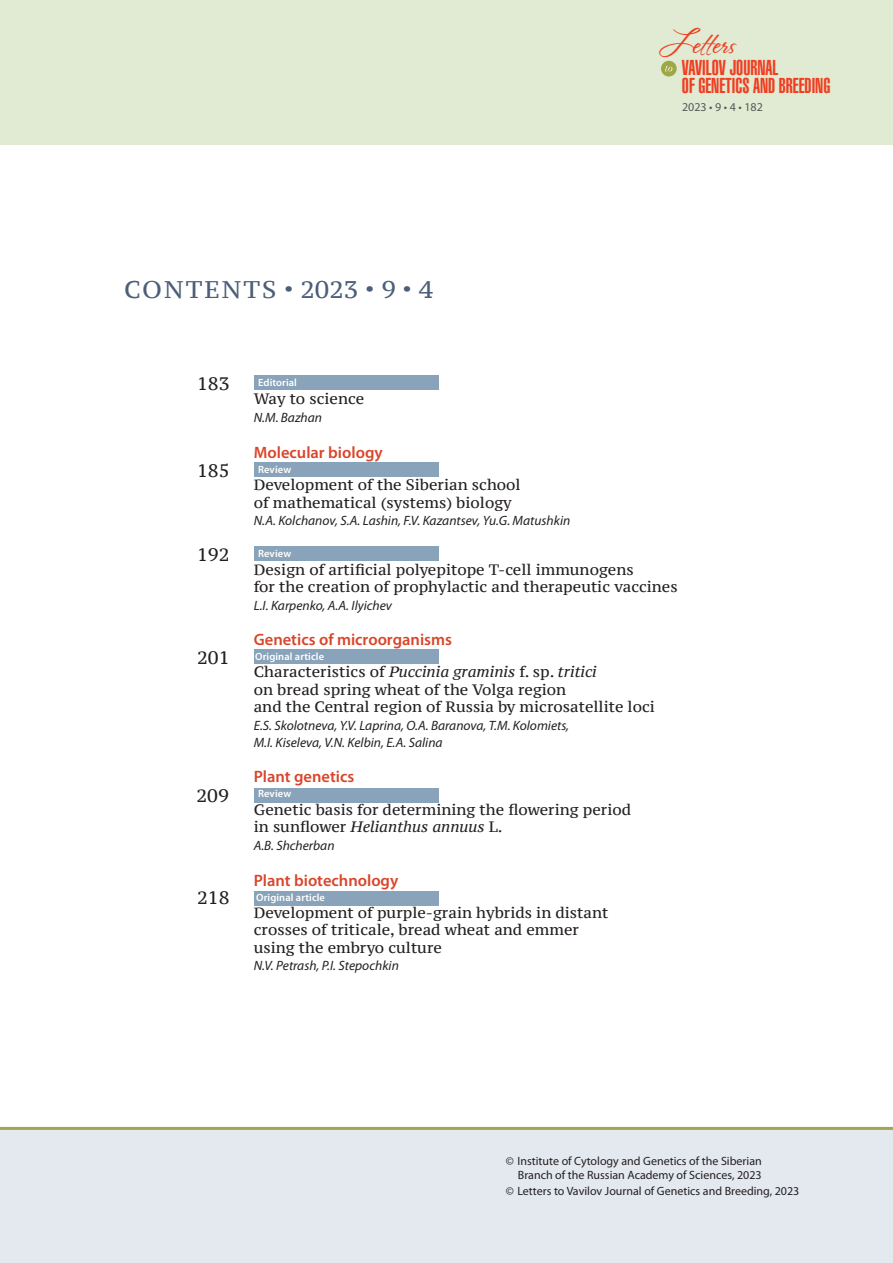
<style>
.page{position:relative;width:893px;height:1263px;background:#fff}
.page>*{position:absolute;margin:0;border:0;box-sizing:border-box;transform-origin:0 0}
.t1{font:33.15px "Rosa Marena";color:#ef3e22}
.t2{font:29.1px "Rosa Marena";color:#ef3e22}
.t3{font:24px "PT Serif Caption";letter-spacing:.08em;color:#4c5e79}
.t4{font:21.15px "Helios Ultra Compressed";color:#ef3e22}
.t5{font:18px "PT Serif Caption";color:#231f20}
._004_VJ_Цитирование{font:600 16.5px "Myriad Pro";color:#d9452a}
._000_VJ_Content_Стат{font:15px/17.4px "PT Serif Caption";color:#231f20}
._000_VJ_Content_Стат-2{font:italic 13.5px "Myriad Pro";color:#231f20}
.t6{font:12px/14.4px "Myriad Pro";color:#231f20;text-align:right}
._004_VJ_Цитирование-2{font:12px "Myriad Pro";color:#57585a}
._010_Pisma-VP--темат{font:600 10.5px "Myriad Pro";letter-spacing:.01em;color:#fff}
._004_VJ_Цитирование-3{font:600 10.5px "Myriad Pro";letter-spacing:.01em;color:#fff}
.s1{font-size:19.5px}
.s2{font-style:italic}
</style>
<div class="page">
<div style="left:254px;top:375px;width:185px;height:15px;background:#89a3ba"></div>
<div style="left:0;top:1128px;width:893px;height:135px;background:#e4e9ef"></div>
<hr style="left:0;top:1127px;width:893px;height:3px;background:#9da94b">
<div style="left:0;top:0;width:893px;height:144px;background:#e1ead2"></div>
<div style="left:661px;top:61px;width:16px;height:15px;background:#9ea745;border-radius:50%"></div>
<svg style="left:665px;top:65px;width:7px;height:7px"></svg>
<div style="left:254px;top:891px;width:185px;height:15px;background:#89a3ba"></div>
<div style="left:254px;top:787px;width:185px;height:15px;background:#89a3ba"></div>
<div style="left:254px;top:649px;width:185px;height:15px;background:#89a3ba"></div>
<div style="left:254px;top:546px;width:185px;height:15px;background:#89a3ba"></div>
<div style="left:254px;top:462px;width:185px;height:15px;background:#89a3ba"></div>
<p class="t1" style="left:659px;top:20px;width:38px">L</p>
<p class="t2" style="left:692px;top:26px;width:44px">etters</p>
<p class="t4" style="left:682px;top:56px;width:98px">VAVILOV JOURNAL</p>
<p class="t4" style="left:682px;top:74px;width:150px">OF GENETICS AND BREEDING</p>
<p class="t3" style="left:124px;top:274px;width:311px">CONTENTS <span class="s1">•</span> 2023 <span class="s1">•</span> 9 <span class="s1">•</span> 4</p>
<p class="_004_VJ_Цитирование-2" style="left:682px;top:100px;width:82px">2023 • 9 • 4 • 182</p>
<p class="t5" style="left:197px;top:372px;width:34px">183</p>
<p class="t5" style="left:197px;top:459px;width:34px">185</p>
<p class="t5" style="left:197px;top:543px;width:34px">192</p>
<p class="t5" style="left:197px;top:646px;width:34px">201</p>
<p class="t5" style="left:196px;top:784px;width:34px">209</p>
<p class="t5" style="left:197px;top:886px;width:34px">218</p>
<p class="_010_Pisma-VP--темат" style="left:258px;top:376px;width:40px">Editorial</p>
<p class="_000_VJ_Content_Стат" style="left:254px;top:390px;width:112px">Way to science</p>
<p class="_000_VJ_Content_Стат-2" style="left:254px;top:409px;width:70px">N.M. Bazhan</p>
<p class="_004_VJ_Цитирование" style="left:254px;top:442px;width:130px">Molecular biology</p>
<p class="_010_Pisma-VP--темат" style="left:258px;top:462px;width:35px">Review</p>
<p class="_000_VJ_Content_Стат" style="left:254px;top:476px;width:268px">Development of the Siberian school of mathematical (systems) biology</p>
<p class="_000_VJ_Content_Стат-2" style="left:254px;top:512px;width:318px">N.A. Kolchanov, S.A. Lashin, F.V. Kazantsev, Yu.G. Matushkin</p>
<p class="_010_Pisma-VP--темат" style="left:258px;top:547px;width:35px">Review</p>
<p class="_000_VJ_Content_Стат" style="left:254px;top:561px;width:425px">Design of artificial polyepitope T-cell immunogens<br>for the creation of prophylactic and therapeutic vaccines</p>
<p class="_000_VJ_Content_Стат-2" style="left:254px;top:597px;width:140px">L.I. Karpenko, A.A. Ilyichev</p>
<p class="_004_VJ_Цитирование" style="left:254px;top:629px;width:200px">Genetics of microorganisms</p>
<p class="_010_Pisma-VP--темат" style="left:255px;top:650px;width:70px">Original article</p>
<p class="_000_VJ_Content_Стат" style="left:254px;top:663px;width:403px">Characteristics of <span class="s2">Puccinia graminis</span> f. sp. <span class="s2">tritici<br></span>on bread spring wheat of the Volga region<br>and the Central region of Russia by microsatellite loci</p>
<p class="_000_VJ_Content_Стат-2" style="left:254px;top:717px;width:317px">E.S. Skolotneva, Y.V. Laprina, O.A. Baranova, T.M. Kolomiets,</p>
<p class="_000_VJ_Content_Стат-2" style="left:254px;top:734px;width:190px">M.I. Kiseleva, V.N. Kelbin, E.A. Salina</p>
<p class="_004_VJ_Цитирование" style="left:254px;top:766px;width:102px">Plant genetics</p>
<p class="_010_Pisma-VP--темат" style="left:258px;top:787px;width:35px">Review</p>
<p class="_000_VJ_Content_Стат" style="left:254px;top:801px;width:379px">Genetic basis for determining the flowering period in sunflower <span class="s2">Helianthus annuus</span> L.</p>
<p class="_000_VJ_Content_Стат-2" style="left:254px;top:837px;width:82px">A.B. Shcherban</p>
<p class="_004_VJ_Цитирование" style="left:254px;top:869px;width:146px">Plant biotechnology</p>
<p class="_004_VJ_Цитирование-3" style="left:256px;top:890px;width:70px">Original article</p>
<p class="_000_VJ_Content_Стат" style="left:254px;top:904px;width:356px">Development of purple-grain hybrids in distant crosses of triticale, bread wheat and emmer using the embryo culture</p>
<p class="_000_VJ_Content_Стат-2" style="left:254px;top:957px;width:147px">N.V. Petrash, P.I. Stepochkin</p>
<p class="t6" style="left:506px;top:1153px;width:257px">© Institute of Cytology and Genetics of the Siberian<br>Branch of the Russian Academy of Sciences, 2023</p>
<p class="t6" style="left:506px;top:1184px;width:295px">© Letters to Vavilov Journal of Genetics and Breeding, 2023</p>
</div>
